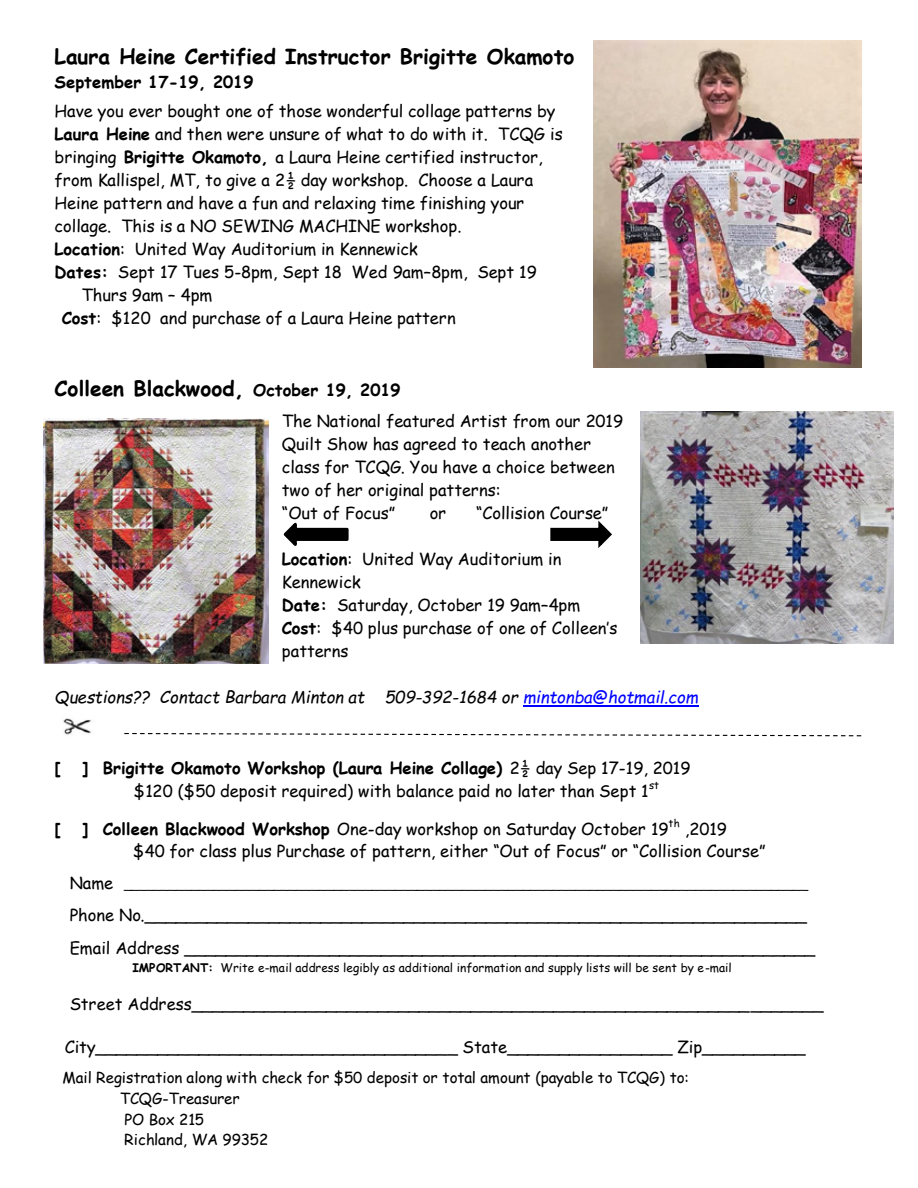
<style>
.page{position:relative;width:918px;height:1188px;background:#fff}
.page>*{position:absolute;margin:0;border:0;box-sizing:border-box;transform-origin:0 0}
.t1{font:700 20.85px "Comic Sans MS";color:#000}
.t2{font:16.5px/23.1px "Comic Sans MS";color:#000}
.t3{font:italic 16.5px "Comic Sans MS";color:#000}
.t4{font:700 16.5px "Comic Sans MS";color:#000}
.t5{font:15.15px "Comic Sans MS";color:#000}
.t6{font:11.85px "Comic Sans MS";letter-spacing:.005em;color:#000}
.t7{font:10.5px "Comic Sans MS";color:#000}
.s1{font-weight:700}
.s2{font-size:16.5px}
.s3{color:#00f}
</style>
<div class="page">
<hr style="left:523px;top:705px;width:175px;height:2px;background:#00f">
<svg style="left:124px;top:733px;width:738px;height:4px"></svg>
<img style="left:63px;top:718px;width:29px;height:17px">
<img style="left:593px;top:40px;width:268px;height:328px">
<img style="left:43px;top:419px;width:225px;height:245px">
<img style="left:641px;top:412px;width:253px;height:232px">
<svg style="left:283px;top:522px;width:66px;height:24px"></svg>
<svg style="left:550px;top:520px;width:62px;height:28px"></svg>
<p class="t1" style="left:55px;top:41px;width:521px">Laura Heine Certified Instructor Brigitte Okamoto</p>
<p class="t2" style="left:55px;top:67px;width:502px;line-height:29.1px"><span class="s1">September 17-19, 2019<br></span>Have you ever bought one of those wonderful collage patterns by</p>
<p class="t2" style="left:55px;top:122px;width:510px"><span class="s1">Laura Heine</span> and then were unsure of what to do with it. TCQG is</p>
<p class="t2" style="left:55px;top:145px;width:490px">bringing <span class="s1">Brigitte Okamoto,</span> a Laura Heine certified instructor,</p>
<p class="t2" style="left:55px;top:168px;width:480px">from Kallispel, MT, to give a 2½ day workshop. Choose a Laura</p>
<p class="t2" style="left:55px;top:191px;width:471px">Heine pattern and have a fun and relaxing time finishing your</p>
<p class="t2" style="left:55px;top:214px;width:409px">collage. This is a NO SEWING MACHINE workshop.</p>
<p class="t2" style="left:55px;top:237px;width:365px"><span class="s1">Location</span>: United Way Auditorium in Kennewick</p>
<p class="t2" style="left:55px;top:260px;width:484px"><span class="s1">Dates:</span> Sept 17 Tues 5-8pm, Sept 18 Wed 9am–8pm, Sept 19</p>
<p class="t2" style="left:82px;top:283px;width:132px">Thurs 9am – 4pm</p>
<p class="t2" style="left:62px;top:306px;width:396px"><span class="s1">Cost</span>: $120 and purchase of a Laura Heine pattern</p>
<p class="t1" style="left:55px;top:373px;width:348px">Colleen Blackwood, <span class="s2">October 19, 2019</span></p>
<p class="t2" style="left:282px;top:409px;width:343px">The National featured Artist from our 2019<br>Quilt Show has agreed to teach another class for TCQG. You have a choice between two of her original patterns:<br>“Out of Focus”</p>
<p class="t2" style="left:430px;top:501px;width:18px">or</p>
<p class="t2" style="left:476px;top:501px;width:134px">“Collision Course”</p>
<p class="t2" style="left:282px;top:547px;width:337px"><span class="s1">Location</span>: United Way Auditorium in<br>Kennewick<br><span class="s1">Date:</span> Saturday, October 19 9am–4pm<br><span class="s1">Cost</span>: $40 plus purchase of one of Colleen’s patterns</p>
<p class="t3" style="left:55px;top:685px;width:645px">Questions?? Contact Barbara Minton at 509-392-1684 or <span class="s3">mintonba@hotmail.com</span></p>
<p class="t4" style="left:55px;top:756px;width:8px">[</p>
<p class="t2" style="left:82px;top:756px;width:610px;text-align:center"><span class="s1">] Brigitte Okamoto Workshop (Laura Heine Collage)</span> 2½ day Sep 17-19, 2019 $120 ($50 deposit required) with balance paid no later than Sept 1</p>
<p class="t7" style="left:649px;top:778px;width:11px">st</p>
<p class="t4" style="left:55px;top:817px;width:8px">[</p>
<p class="t2" style="left:82px;top:817px;width:588px"><span class="s1">] Colleen Blackwood Workshop</span> One-day workshop on Saturday October 19</p>
<p class="t7" style="left:669px;top:816px;width:13px">th</p>
<p class="t2" style="left:133px;top:817px;width:634px;line-height:22.6px;text-indent:552px">,2019<br>$40 for class plus Purchase of pattern, either “Out of Focus” or “Collision Course”</p>
<p class="t6" style="left:70px;top:876px;width:740px"><span class="s2">Name</span> ___________________________________________________________________________________________</p>
<p class="t2" style="left:70px;top:899px;width:747px;line-height:32.1px">Phone No.________________________________________________________________<br>Email Address _____________________________________________________________</p>
<p class="t6" style="left:132px;top:959px;width:601px"><span class="s1">IMPORTANT:</span> Write e-mail address legibly as additional information and supply lists will be sent by e-mail</p>
<p class="t2" style="left:70px;top:992px;width:755px">Street Address_____________________________________________________________</p>
<p class="t2" style="left:65px;top:1035px;width:742px">City___________________________________ State________________ Zip__________</p>
<p class="t5" style="left:63px;top:1066px;width:628px">Mail Registration along with check for $50 deposit or total amount (payable to TCQG) to:</p>
<p class="t5" style="left:120px;top:1087px;width:121px">TCQG-Treasurer</p>
<p class="t5" style="left:124px;top:1108px;width:81px">PO Box 215</p>
<p class="t5" style="left:124px;top:1129px;width:146px">Richland, WA 99352</p>
</div>
